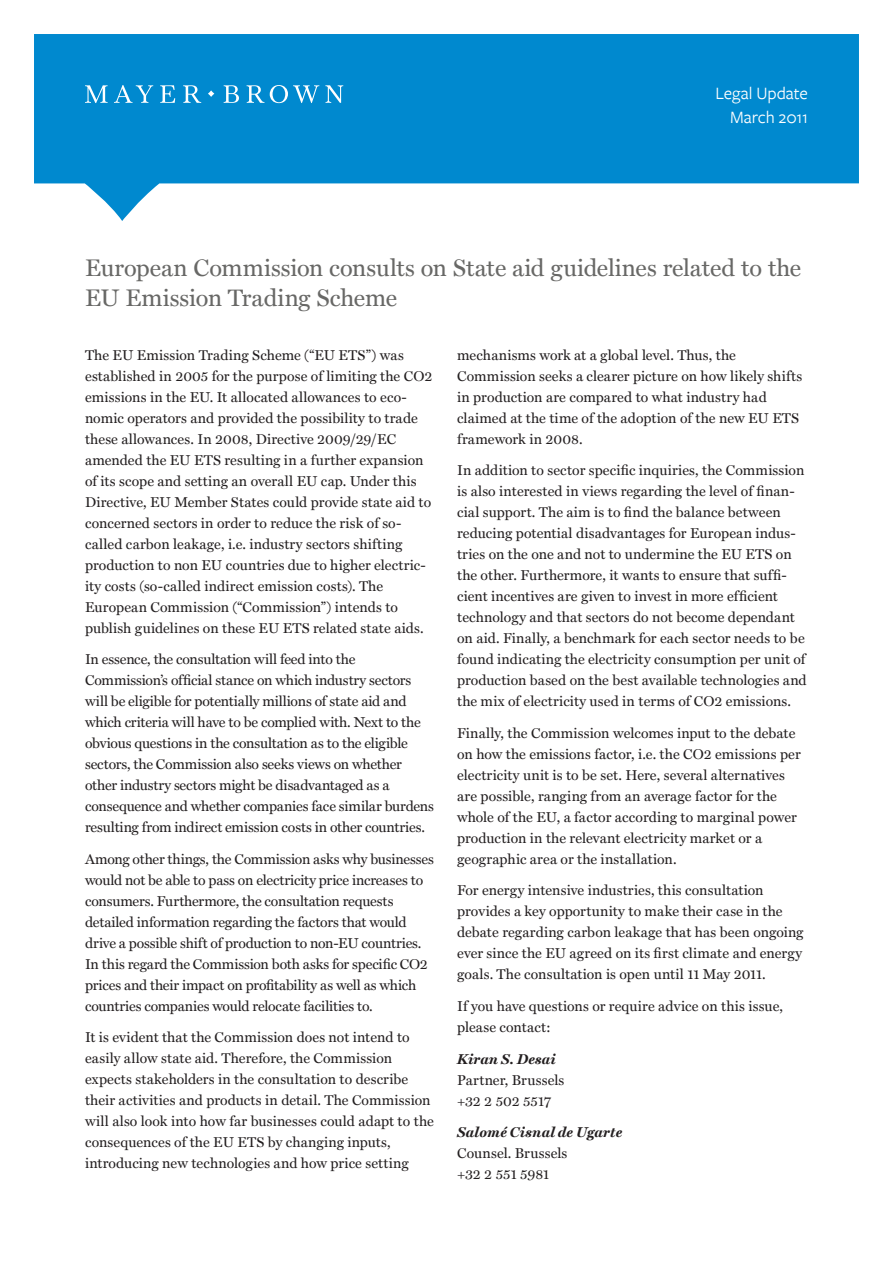
<style>
.page{position:relative;width:893px;height:1263px;background:#fff}
.page>*{position:absolute;margin:0;border:0;box-sizing:border-box;transform-origin:0 0}
.t1{font:24px/30px "Miller Text";color:#686866}
.t2{font:18px/24px "Freight Sans";color:#fff;text-align:right}
.t3{font:14.25px/21px "Miller Text";color:#231f20}
.t4{font:italic 700 14.25px "Miller Text";letter-spacing:.015em;color:#231f20}
</style>
<div class="page">
<svg style="left:34px;top:34px;width:825px;height:187px;fill:#0089cf"></svg>
<svg style="left:85px;top:85px;width:258px;height:18px;background:#38a2d9"></svg>
<p class="t2" style="left:715px;top:82px;width:94px">Legal Update<br>March 2011</p>
<h1 class="t1" style="left:85px;top:253px;width:718px">European Commission consults on State aid guidelines related to the<br>EU Emission Trading Scheme</h1>
<p class="t3" style="left:85px;top:344px;width:349px">The EU Emission Trading Scheme (“EU ETS”) was established in 2005 for the purpose of limiting the CO2 emissions in the EU. It allocated allowances to eco&shy;nomic operators and provided the possibility to trade these allowances. In 2008, Directive 2009/29/EC amended the EU ETS resulting in a further expansion of its scope and setting an overall EU cap. Under this Directive, EU Member States could provide state aid to concerned sectors in order to reduce the risk of so&shy;called carbon leakage, i.e. industry sectors shifting production to non EU countries due to higher electric&shy;ity costs (so-called indirect emission costs). The European Commission (“Commission”) intends to publish guidelines on these EU ETS related state aids.</p>
<p class="t3" style="left:85px;top:649px;width:351px">In essence, the consultation will feed into the Commission’s official stance on which industry sectors will be eligible for potentially millions of state aid and which criteria will have to be complied with. Next to the obvious questions in the consultation as to the eligible sectors, the Commission also seeks views on whether other industry sectors might be disadvantaged as a consequence and whether companies face similar burdens resulting from indirect emission costs in other countries.</p>
<p class="t3" style="left:85px;top:848px;width:351px">Among other things, the Commission asks why businesses would not be able to pass on electricity price increases to consumers. Furthermore, the consultation requests detailed information regarding the factors that would drive a possible shift of production to non-EU countries.<br>In this regard the Commission both asks for specific CO2 prices and their impact on profitability as well as which countries companies would relocate facilities to.</p>
<p class="t3" style="left:85px;top:1027px;width:350px">It is evident that the Commission does not intend to easily allow state aid. Therefore, the Commission expects stakeholders in the consultation to describe their activities and products in detail. The Commission will also look into how far businesses could adapt to the consequences of the EU ETS by changing inputs, introducing new technologies and how price setting</p>
<p class="t3" style="left:457px;top:344px;width:347px">mechanisms work at a global level. Thus, the Commission seeks a clearer picture on how likely shifts in production are compared to what industry had claimed at the time of the adoption of the new EU ETS framework in 2008.</p>
<p class="t3" style="left:457px;top:460px;width:351px">In addition to sector specific inquiries, the Commission is also interested in views regarding the level of finan&shy;cial support. The aim is to find the balance between reducing potential disadvantages for European indus&shy;tries on the one and not to undermine the EU ETS on the other. Furthermore, it wants to ensure that suffi&shy;cient incentives are given to invest in more efficient technology and that sectors do not become dependant on aid. Finally, a benchmark for each sector needs to be found indicating the electricity consumption per unit of production based on the best available technologies and the mix of electricity used in terms of CO2 emissions.</p>
<p class="t3" style="left:457px;top:722px;width:345px">Finally, the Commission welcomes input to the debate on how the emissions factor, i.e. the CO2 emissions per electricity unit is to be set. Here, several alternatives are possible, ranging from an average factor for the whole of the EU, a factor according to marginal power production in the relevant electricity market or a geographic area or the installation.</p>
<p class="t3" style="left:457px;top:880px;width:348px">For energy intensive industries, this consultation provides a key opportunity to make their case in the debate regarding carbon leakage that has been ongoing ever since the EU agreed on its first climate and energy goals. The consultation is open until 11 May 2011.</p>
<p class="t3" style="left:457px;top:995px;width:328px">If you have questions or require advice on this issue, please contact:</p>
<p class="t4" style="left:457px;top:1050px;width:100px">Kiran S. Desai</p>
<p class="t3" style="left:457px;top:1069px;width:109px">Partner, Brussels +32 2 502 5517</p>
<p class="t4" style="left:457px;top:1123px;width:167px">Salomé Cisnal de Ugarte</p>
<p class="t3" style="left:457px;top:1142px;width:112px">Counsel. Brussels +32 2 551 5981</p>
</div>
